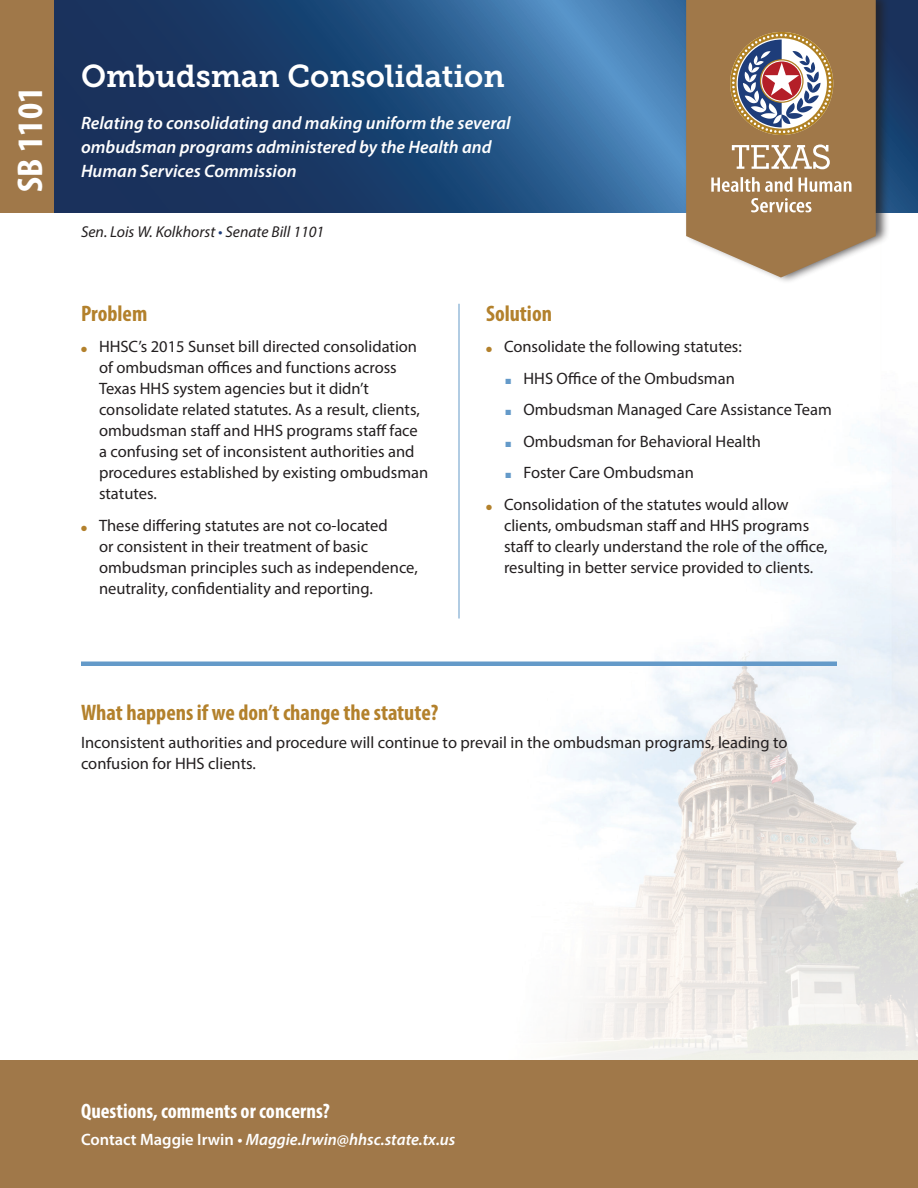
<style>
.page{position:relative;width:918px;height:1188px;background:#fff}
.page>*{position:absolute;margin:0;border:0;box-sizing:border-box;transform-origin:0 0}
.t1{font:700 condensed 36px "Myriad Pro";letter-spacing:.01em;color:#fff;scale:1.05 1}
.t2{font:31.5px "Museo Slab 700";color:#fff}
.t3{font:700 condensed 22.5px "Myriad Pro";color:#b3812c}
.t4{font:700 condensed 21px "Myriad Pro";color:#fff}
.t5{font:italic 600 18px/24px "Myriad Pro";color:#fff}
.t6{font:16.5px/21px "Myriad Pro";color:#231f20}
.t7{font:italic 600 16.5px "Myriad Pro";color:#fff}
.t8{font:italic 15.75px "Myriad Pro";color:#231f20}
.s1{color:#1e3d7a}
.s2{color:#b3812c}
.s3{color:#649ac9}
.s4{font-style:normal}
</style>
<div class="page">
<img style="left:0;top:212px;width:918px;height:848px">
<div style="left:0;top:1060px;width:918px;height:128px;background:#a07849"></div>
<svg style="left:54px;top:0;width:864px;height:212px;background:#254e7d"></svg>
<div style="left:684px;top:0;width:206px;height:284px;background:#231f20;opacity:.72"></div>
<svg style="left:686px;top:0;width:190px;height:278px;background:#a8855b"></svg>
<div style="left:0;top:0;width:54px;height:212px;background:#a07849"></div>
<hr style="left:81px;top:662px;width:756px;height:4px;background:#649ac9">
<hr style="left:459px;top:304px;width:1px;height:315px;background:#649ac9">
<svg style="left:730px;top:32px;width:103px;height:103px"></svg>
<svg style="left:732px;top:145px;width:98px;height:24px"></svg>
<svg style="left:799px;top:178px;width:52px;height:14px"></svg>
<svg style="left:751px;top:198px;width:61px;height:14px"></svg>
<svg style="left:711px;top:177px;width:81px;height:15px"></svg>
<h1 class="t1" style="left:8px;top:192px;width:102px;rotate:-90deg">SB 1101</h1>
<h2 class="t2" style="left:81px;top:59px;width:425px">Ombudsman Consolidation</h2>
<p class="t5" style="left:81px;top:111px;width:431px">Relating to consolidating and making uniform the several ombudsman programs administered by the Health and<br>Human Services Commission</p>
<p class="t8" style="left:81px;top:222px;width:245px">Sen. Lois W. Kolkhorst <span class="s1">•</span> Senate Bill 1101</p>
<h3 class="t3" style="left:81px;top:299px;width:68px">Problem</h3>
<p class="t6" style="left:99px;top:336px;width:331px;text-indent:-18px"><span class="s2">●</span> HHSC’s 2015 Sunset bill directed consolidation of ombudsman offices and functions across Texas HHS system agencies but it didn’t consolidate related statutes. As a result, clients, ombudsman staff and HHS programs staff face a confusing set of inconsistent authorities and procedures established by existing ombudsman statutes.</p>
<p class="t6" style="left:99px;top:514px;width:320px;text-indent:-18px"><span class="s2">●</span> These differing statutes are not co-located<br>or consistent in their treatment of basic ombudsman principles such as independence, neutrality, confidentiality and reporting.</p>
<h3 class="t3" style="left:486px;top:299px;width:68px">Solution</h3>
<p class="t6" style="left:486px;top:336px;width:257px"><span class="s2">●</span> Consolidate the following statutes:</p>
<p class="t6" style="left:506px;top:367px;width:231px"><span class="s3">■</span> HHS Office of the Ombudsman</p>
<p class="t6" style="left:506px;top:399px;width:328px"><span class="s3">■</span> Ombudsman Managed Care Assistance Team</p>
<p class="t6" style="left:506px;top:430px;width:257px"><span class="s3">■</span> Ombudsman for Behavioral Health</p>
<p class="t6" style="left:506px;top:462px;width:190px"><span class="s3">■</span> Foster Care Ombudsman</p>
<p class="t6" style="left:504px;top:493px;width:325px;text-indent:-18px"><span class="s2">●</span> Consolidation of the statutes would allow clients, ombudsman staff and HHS programs staff to clearly understand the role of the office, resulting in better service provided to clients.</p>
<h3 class="t3" style="left:81px;top:698px;width:359px">What happens if we don’t change the statute?</h3>
<p class="t6" style="left:81px;top:731px;width:708px">Inconsistent authorities and procedure will continue to prevail in the ombudsman programs, leading to confusion for HHS clients.</p>
<p class="t4" style="left:81px;top:1098px;width:250px">Questions, comments or concerns?</p>
<p class="t7" style="left:81px;top:1129px;width:376px"><span class="s4">Contact Maggie Irwin •</span> Maggie.Irwin@hhsc.state.tx.us</p>
</div>
